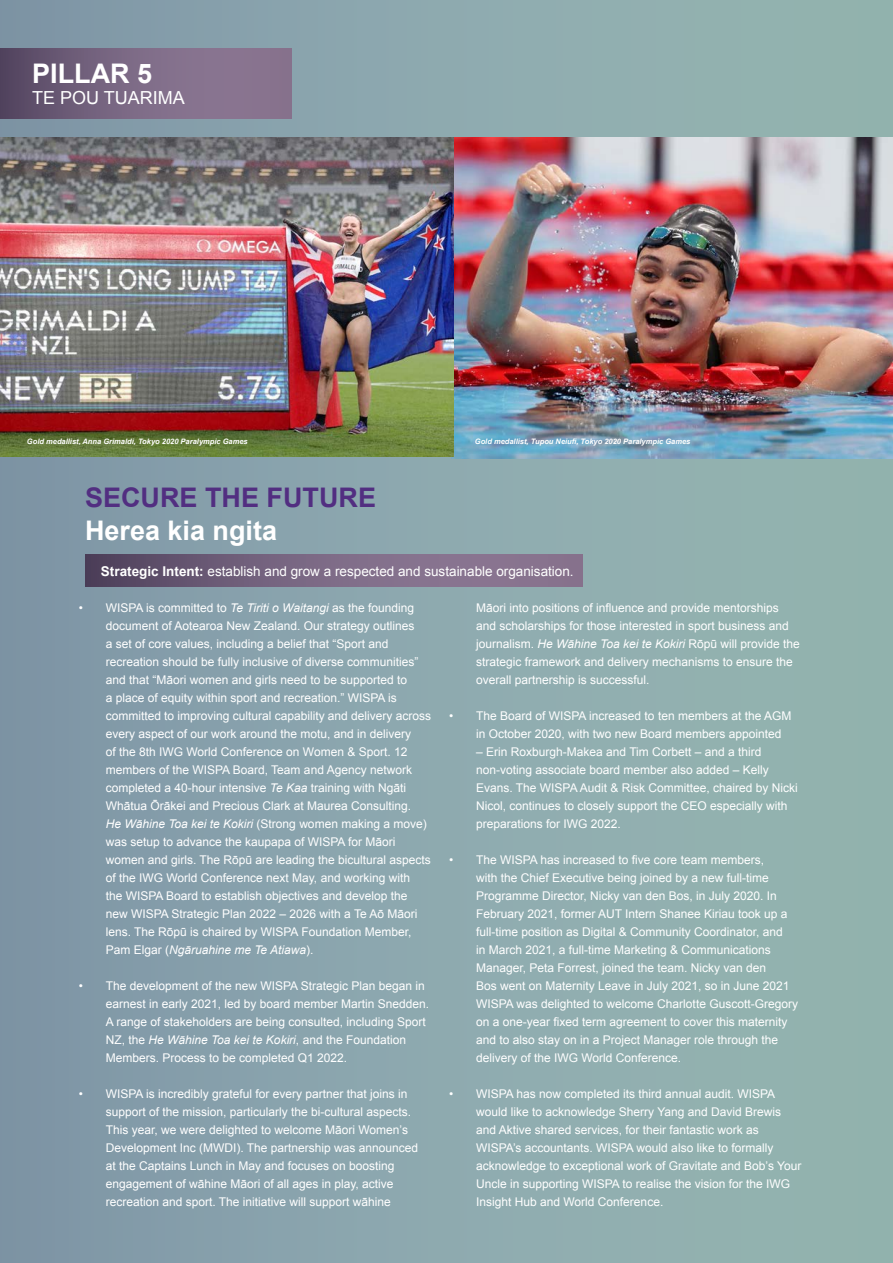
<style>
.page{position:relative;width:893px;height:1263px;background:#fff}
.page>*{position:absolute;margin:0;border:0;box-sizing:border-box;transform-origin:0 0}
.Section_Title{font:700 27px "Arial";color:#fff}
.Section_Title-2{font:700 27px "Arial";color:#522e81}
.Section_Title-3{font:18px "Arial";color:#fff}
.t1{font:13.5px "Arial";color:#fff}
.t2{font:12px/18px "Arial";color:#fff}
.t3{font:italic 700 7.5px "Arial";color:#fff}
.s1{font-weight:700}
.s2{font-style:italic}
</style>
<div class="page">
<div style="left:0;top:0;width:893px;height:1263px;background:linear-gradient(to right,#8097a8,#97b8b2)"></div>
<img style="left:452px;top:137px;width:441px;height:322px">
<img style="left:0;top:137px;width:454px;height:320px">
<svg style="left:85px;top:554px;width:498px;height:32px;background:#766480"></svg>
<div style="left:0;top:49px;width:291px;height:69px;background:linear-gradient(to right,#5d4f6a,#947e9a)"></div>
<p class="Section_Title" style="left:32px;top:55px;width:122px">PILLAR 5</p>
<p class="Section_Title-3" style="left:32px;top:86px;width:154px">TE POU TUARIMA</p>
<p class="t3" style="left:27px;top:437px;width:222px">Gold medallist, Anna Grimaldi, Tokyo 2020 Paralympic Games</p>
<p class="t3" style="left:475px;top:437px;width:217px">Gold medallist, Tupou Neiufi, Tokyo 2020 Paralympic Games</p>
<p class="Section_Title-2" style="left:85px;top:480px;width:293px">SECURE THE FUTURE</p>
<p class="Section_Title" style="left:85px;top:512px;width:194px">Herea kia ngita</p>
<p class="t1" style="left:101px;top:562px;width:474px"><span class="s1">Strategic Intent:</span> establish and grow a respected and sustainable organisation.</p>
<p class="t2" style="left:106px;top:599px;width:327px;text-indent:-27px">• WISPA is committed to <span class="s2">Te Tiriti o Waitangi</span> as the founding document of Aotearoa New Zealand. Our strategy outlines<br>a set of core values, including a belief that “Sport and recreation should be fully inclusive of diverse communities” and that “Māori women and girls need to be supported to<br>a place of equity within sport and recreation.” WISPA is committed to improving cultural capability and delivery across every aspect of our work around the motu, and in delivery<br>of the 8th IWG World Conference on Women &amp; Sport. 12 members of the WISPA Board, Team and Agency network completed a 40-hour intensive <span class="s2">Te Kaa</span> training with Ngāti Whātua Ōrākei and Precious Clark at Maurea Consulting.<br><span class="s2">He Wāhine Toa kei te Kokiri</span> (Strong women making a move) was setup to advance the kaupapa of WISPA for Māori women and girls. The Rōpū are leading the bicultural aspects of the IWG World Conference next May, and working with<br>the WISPA Board to establish objectives and develop the new WISPA Strategic Plan 2022 – 2026 with a Te Aō Māori lens. The Rōpū is chaired by WISPA Foundation Member, Pam Elgar (<span class="s2">Ngāruahine me Te Atiawa</span>).</p>
<p class="t2" style="left:106px;top:977px;width:325px;text-indent:-27px">• The development of the new WISPA Strategic Plan began in earnest in early 2021, led by board member Martin Snedden.<br>A range of stakeholders are being consulted, including Sport NZ, the <span class="s2">He Wāhine Toa kei te Kokiri</span>, and the Foundation Members. Process to be completed Q1 2022.</p>
<p class="t2" style="left:106px;top:1085px;width:314px;text-indent:-27px">• WISPA is incredibly grateful for every partner that joins in support of the mission, particularly the bi-cultural aspects.<br>This year, we were delighted to welcome Māori Women’s Development Inc (MWDI). The partnership was announced at the Captains Lunch in May and focuses on boosting engagement of wāhine Māori of all ages in play, active recreation and sport. The initiative will support wāhine</p>
<p class="t2" style="left:476px;top:599px;width:325px">Māori into positions of influence and provide mentorships and scholarships for those interested in sport business and journalism. <span class="s2">He Wāhine Toa kei te Kokiri</span> Rōpū will provide the strategic framework and delivery mechanisms to ensure the overall partnership is successful.</p>
<p class="t2" style="left:476px;top:707px;width:317px;text-indent:-27px">• The Board of WISPA increased to ten members at the AGM in October 2020, with two new Board members appointed</p>
<p class="t2" style="left:476px;top:743px;width:323px">– Erin Roxburgh-Makea and Tim Corbett – and a third non-voting associate board member also added – Kelly Evans. The WISPA Audit &amp; Risk Committee, chaired by Nicki Nicol, continues to closely support the CEO especially with preparations for IWG 2022.</p>
<p class="t2" style="left:476px;top:851px;width:323px;text-indent:-27px">• The WISPA has increased to five core team members,<br>with the Chief Executive being joined by a new full-time Programme Director, Nicky van den Bos, in July 2020. In February 2021, former AUT Intern Shanee Kiriau took up a full-time position as Digital &amp; Community Coordinator, and<br>in March 2021, a full-time Marketing &amp; Communications Manager, Peta Forrest, joined the team. Nicky van den<br>Bos went on Maternity Leave in July 2021, so in June 2021<br>WISPA was delighted to welcome Charlotte Guscott-Gregory on a one-year fixed term agreement to cover this maternity and to also stay on in a Project Manager role through the delivery of the IWG World Conference.</p>
<p class="t2" style="left:476px;top:1085px;width:327px;text-indent:-27px">• WISPA has now completed its third annual audit. WISPA would like to acknowledge Sherry Yang and David Brewis and Aktive shared services, for their fantastic work as WISPA’s accountants. WISPA would also like to formally acknowledge to exceptional work of Gravitate and Bob’s Your Uncle in supporting WISPA to realise the vision for the IWG Insight Hub and World Conference.</p>
</div>
